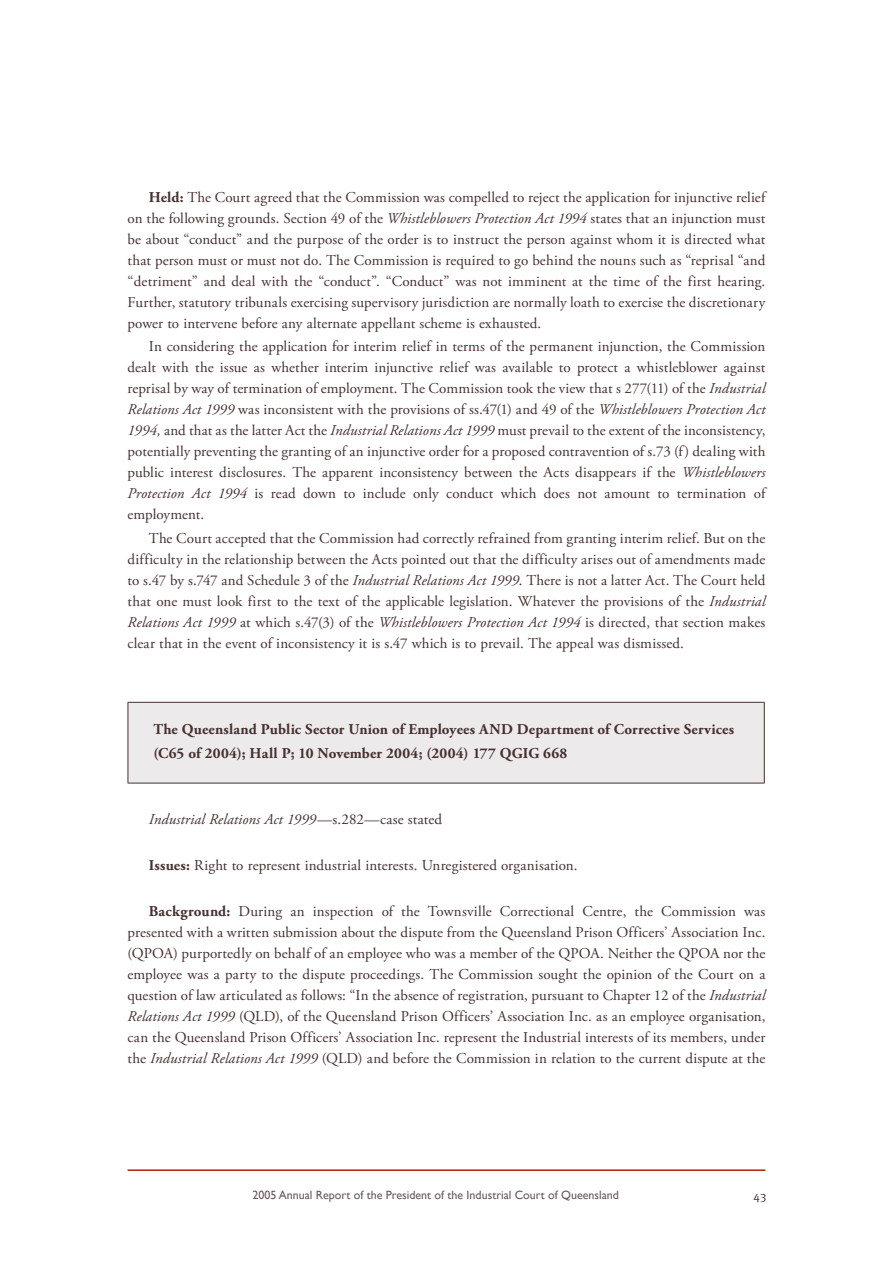
<style>
.page{position:relative;width:893px;height:1263px;background:#fff}
.page>*{position:absolute;margin:0;border:0;box-sizing:border-box;transform-origin:0 0}
.t1{font:15px/21px "Adobe Garamond Pro";letter-spacing:.005em;color:#463031;text-align:justify}
.t2{font:700 15px/23.1px "Adobe Garamond Pro";letter-spacing:.01em;color:#463031}
.t3{font:italic 15px "Adobe Garamond Pro";letter-spacing:.005em;color:#463031}
.t4{font:12px "Gill Sans";color:#6b595a}
.t5{font:12px "Meta Plus Normal";color:#463031}
.s1{font-weight:700}
.s2{font-style:italic}
.s3{font-style:normal}
</style>
<div class="page">
<hr style="left:128px;top:1169px;width:637px;height:2px;background:#b11f16">
<div style="left:128px;top:702px;width:636px;height:81px;background:#eceaea"></div>
<hr style="left:128px;top:702px;width:637px;height:1px;background:#463031">
<hr style="left:128px;top:703px;width:1px;height:80px;background:#463031">
<hr style="left:764px;top:703px;width:1px;height:80px;background:#463031">
<hr style="left:128px;top:783px;width:637px;height:1px;background:#463031">
<p class="t1" style="left:127px;top:187px;width:639px;text-indent:21px"><span class="s1">Held:</span> The Court agreed that the Commission was compelled to reject the application for injunctive relief on the following grounds. Section 49 of the <span class="s2">Whistleblowers Protection Act 1994</span> states that an injunction must be about “conduct” and the purpose of the order is to instruct the person against whom it is directed what that person must or must not do. The Commission is required to go behind the nouns such as “reprisal “and “detriment” and deal with the “conduct”. “Conduct” was not imminent at the time of the first hearing.<br>Further, statutory tribunals exercising supervisory jurisdiction are normally loath to exercise the discretionary power to intervene before any alternate appellant scheme is exhausted.</p>
<p class="t1" style="left:127px;top:337px;width:639px;text-indent:21px">In considering the application for interim relief in terms of the permanent injunction, the Commission dealt with the issue as whether interim injunctive relief was available to protect a whistleblower against reprisal by way of termination of employment. The Commission took the view that s 277(11) of the <span class="s2">Industrial Relations Act 1999</span> was inconsistent with the provisions of ss.47(1) and 49 of the <span class="s2">Whistleblowers Protection Act 1994,</span> and that as the latter Act the <span class="s2">Industrial Relations Act 1999</span> must prevail to the extent of the inconsistency, potentially preventing the granting of an injunctive order for a proposed contravention of s.73 (f) dealing with public interest disclosures. The apparent inconsistency between the Acts disappears if the <span class="s2">Whistleblowers Protection Act 1994</span> is read down to include only conduct which does not amount to termination of employment.</p>
<p class="t1" style="left:128px;top:528px;width:639px;text-indent:21px">The Court accepted that the Commission had correctly refrained from granting interim relief. But on the difficulty in the relationship between the Acts pointed out that the difficulty arises out of amendments made to s.47 by s.747 and Schedule 3 of the <span class="s2">Industrial Relations Act 1999</span>. There is not a latter Act. The Court held that one must look first to the text of the applicable legislation. Whatever the provisions of the <span class="s2">Industrial Relations Act 1999</span> at which s.47(3) of the <span class="s2">Whistleblowers Protection Act 1994</span> is directed, that section makes clear that in the event of inconsistency it is s.47 which is to prevail. The appeal was dismissed.</p>
<p class="t2" style="left:153px;top:718px;width:582px">The Queensland Public Sector Union of Employees AND Department of Corrective Services (C65 of 2004); Hall P; 10 November 2004; (2004) 177 QGIG 668</p>
<p class="t3" style="left:149px;top:810px;width:295px">Industrial Relations Act 1999<span class="s3">—s.282—case stated</span></p>
<p class="t1" style="left:149px;top:855px;width:430px"><span class="s1">Issues:</span> Right to represent industrial interests. Unregistered organisation.</p>
<p class="t1" style="left:128px;top:901px;width:639px;text-indent:21px"><span class="s1">Background:</span> During an inspection of the Townsville Correctional Centre, the Commission was presented with a written submission about the dispute from the Queensland Prison Officers’ Association Inc. (QPOA) purportedly on behalf of an employee who was a member of the QPOA. Neither the QPOA nor the employee was a party to the dispute proceedings. The Commission sought the opinion of the Court on a question of law articulated as follows: “In the absence of registration, pursuant to Chapter 12 of the <span class="s2">Industrial Relations Act 1999</span> (QLD), of the Queensland Prison Officers’ Association Inc. as an employee organisation, can the Queensland Prison Officers’ Association Inc. represent the Industrial interests of its members, under the <span class="s2">Industrial Relations Act 1999</span> (QLD) and before the Commission in relation to the current dispute at the</p>
<p class="t4" style="left:253px;top:1188px;width:368px">2005 Annual Report of the President of the Industrial Court of Queensland</p>
<p class="t5" style="left:754px;top:1189px;width:7px">43</p>
</div>
